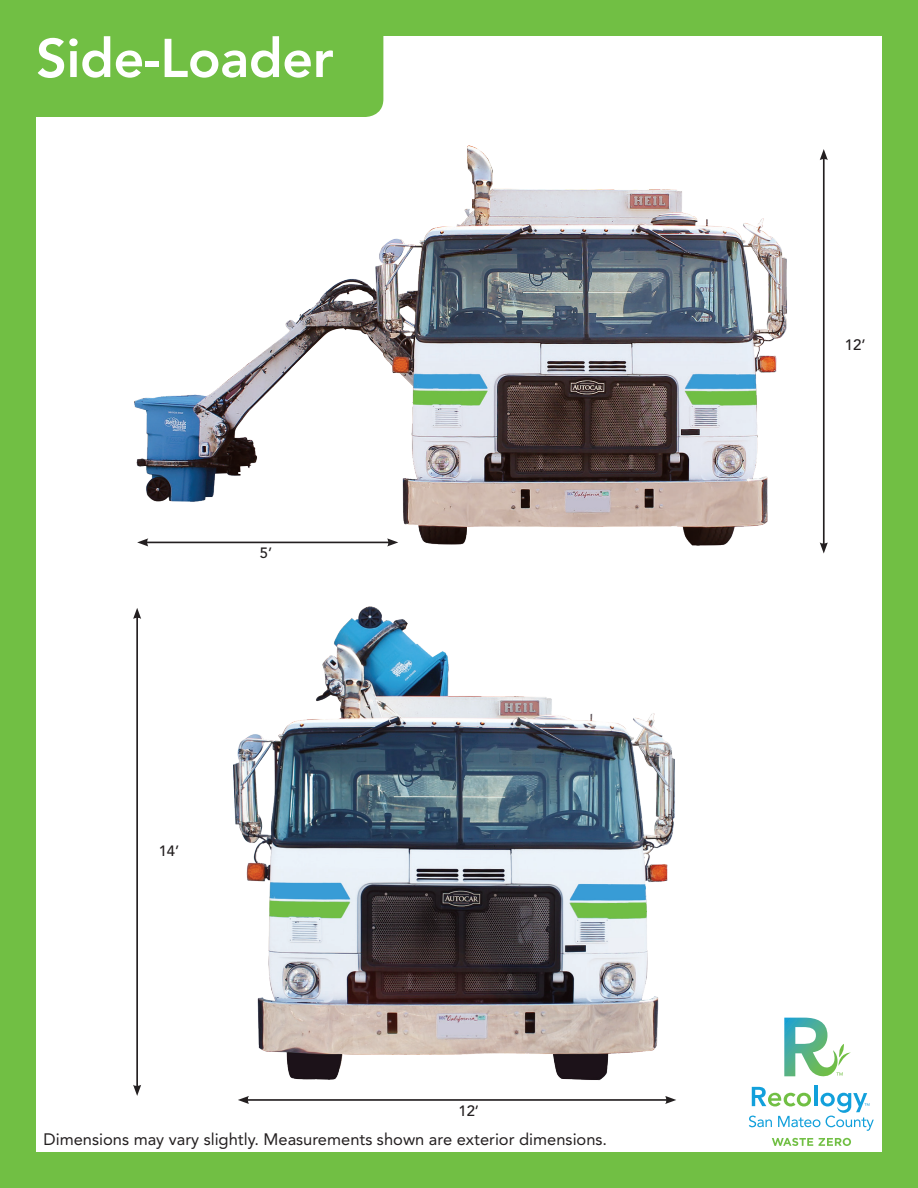
<style>
.page{position:relative;width:918px;height:1188px;background:#71bf44}
.page>*{position:absolute;margin:0;border:0;box-sizing:border-box;transform-origin:0 0}
.t1{font:800 54px "Avenir";letter-spacing:-.01em;color:#fff}
.t2{font:16.5px "Avenir";color:#231f20}
.t3{font:500 15px "Avenir";color:#231f20}
.t4{font:500 14.85px "Avenir";color:#231f20}
</style>
<div class="page">
<div style="left:36px;top:36px;width:846px;height:1116px;background:#fff"></div>
<div style="left:0;top:0;width:383px;height:117px;background:#71bf44;border-radius:18px"></div>
<hr style="left:814px;top:1086px;width:3px;height:20px;background:#12a0db">
<svg style="left:772px;top:1138px;width:41px;height:8px"></svg>
<svg style="left:819px;top:1138px;width:32px;height:8px"></svg>
<svg style="left:784px;top:1018px;width:67px;height:59px"></svg>
<svg style="left:749px;top:1087px;width:125px;height:44px"></svg>
<img style="left:233px;top:606px;width:442px;height:475px">
<img style="left:134px;top:145px;width:653px;height:402px">
<hr style="left:246px;top:1099px;width:422px;height:2px;background:#231f20">
<svg style="left:238px;top:1096px;width:11px;height:8px"></svg>
<svg style="left:665px;top:1096px;width:11px;height:8px"></svg>
<hr style="left:146px;top:542px;width:244px;height:1px;background:#231f20">
<svg style="left:137px;top:538px;width:11px;height:8px"></svg>
<svg style="left:387px;top:538px;width:11px;height:8px"></svg>
<hr style="left:136px;top:616px;width:2px;height:472px;background:#231f20">
<svg style="left:133px;top:1085px;width:8px;height:11px"></svg>
<svg style="left:133px;top:608px;width:8px;height:11px"></svg>
<hr style="left:823px;top:157px;width:2px;height:388px;background:#231f20">
<svg style="left:820px;top:542px;width:8px;height:12px"></svg>
<svg style="left:820px;top:149px;width:8px;height:11px"></svg>
<h1 class="t1" style="left:36px;top:26px;width:299px">Side-Loader</h1>
<p class="t4" style="left:260px;top:544px;width:14px">5’</p>
<p class="t4" style="left:159px;top:843px;width:22px">14’</p>
<p class="t4" style="left:458px;top:1102px;width:22px">12’</p>
<p class="t2" style="left:44px;top:1130px;width:565px">Dimensions may vary slightly. Measurements shown are exterior dimensions.</p>
<p class="t3" style="left:845px;top:336px;width:22px">12’</p>
</div>
